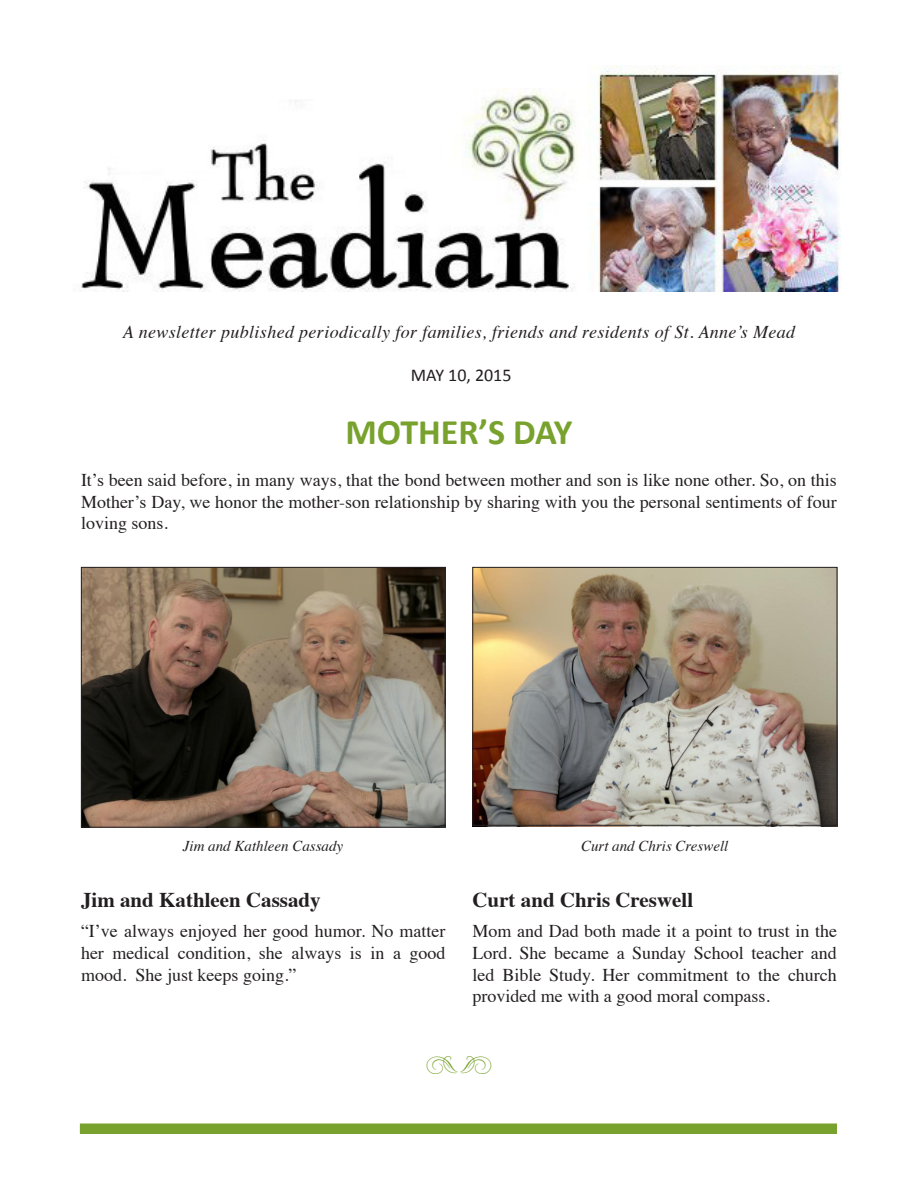
<style>
.page{position:relative;width:918px;height:1188px;background:#fff}
.page>*{position:absolute;margin:0;border:0;box-sizing:border-box;transform-origin:0 0}
.t1{font:700 36px "Calibri";color:#78a22d}
.t2{font:27px "Type Embellishments One Let Plain";color:#78a22d}
.t3{font:700 21px "Times";color:#231f20}
.t4{font:18px/21.6px "Times";color:#231f20;text-align:justify}
.t5{font:italic 18px "Times";letter-spacing:.02em;color:#231f20}
.t6{font:18px "Calibri";color:#231f20}
.t7{font:italic 15px "Times";color:#231f20}
</style>
<div class="page">
<img style="left:81px;top:65px;width:760px;height:226px">
<div style="left:80px;top:1124px;width:757px;height:10px;background:#78a22d"></div>
<img style="left:474px;top:569px;width:361px;height:255px">
<div style="left:472px;top:567px;width:365px;height:259px;border:1px solid #231f20"></div>
<img style="left:83px;top:569px;width:361px;height:257px">
<div style="left:81px;top:567px;width:365px;height:261px;border:1px solid #231f20"></div>
<p class="t5" style="left:123px;top:316px;width:674px">A newsletter published periodically for families, friends and residents of St. Anne’s Mead</p>
<p class="t6" style="left:411px;top:364px;width:102px">MAY 10, 2015</p>
<p class="t1" style="left:345px;top:410px;width:229px">MOTHER’S DAY</p>
<p class="t4" style="left:81px;top:468px;width:757px">It’s been said before, in many ways, that the bond between mother and son is like none other. So, on this Mother’s Day, we honor the mother-son relationship by sharing with you the personal sentiments of four loving sons.</p>
<p class="t7" style="left:183px;top:833px;width:162px">Jim and Kathleen Cassady</p>
<p class="t7" style="left:581px;top:833px;width:149px">Curt and Chris Creswell</p>
<p class="t3" style="left:81px;top:880px;width:241px">Jim and Kathleen Cassady</p>
<p class="t4" style="left:81px;top:919px;width:366px">“I’ve always enjoyed her good humor. No matter her medical condition, she always is in a good mood. She just keeps going.”</p>
<p class="t3" style="left:472px;top:880px;width:222px">Curt and Chris Creswell</p>
<p class="t4" style="left:472px;top:919px;width:366px">Mom and Dad both made it a point to trust in the Lord. She became a Sunday School teacher and led Bible Study. Her commitment to the church provided me with a good moral compass.</p>
<p class="t2" style="left:426px;top:1054px;width:68px">zå</p>
</div>
